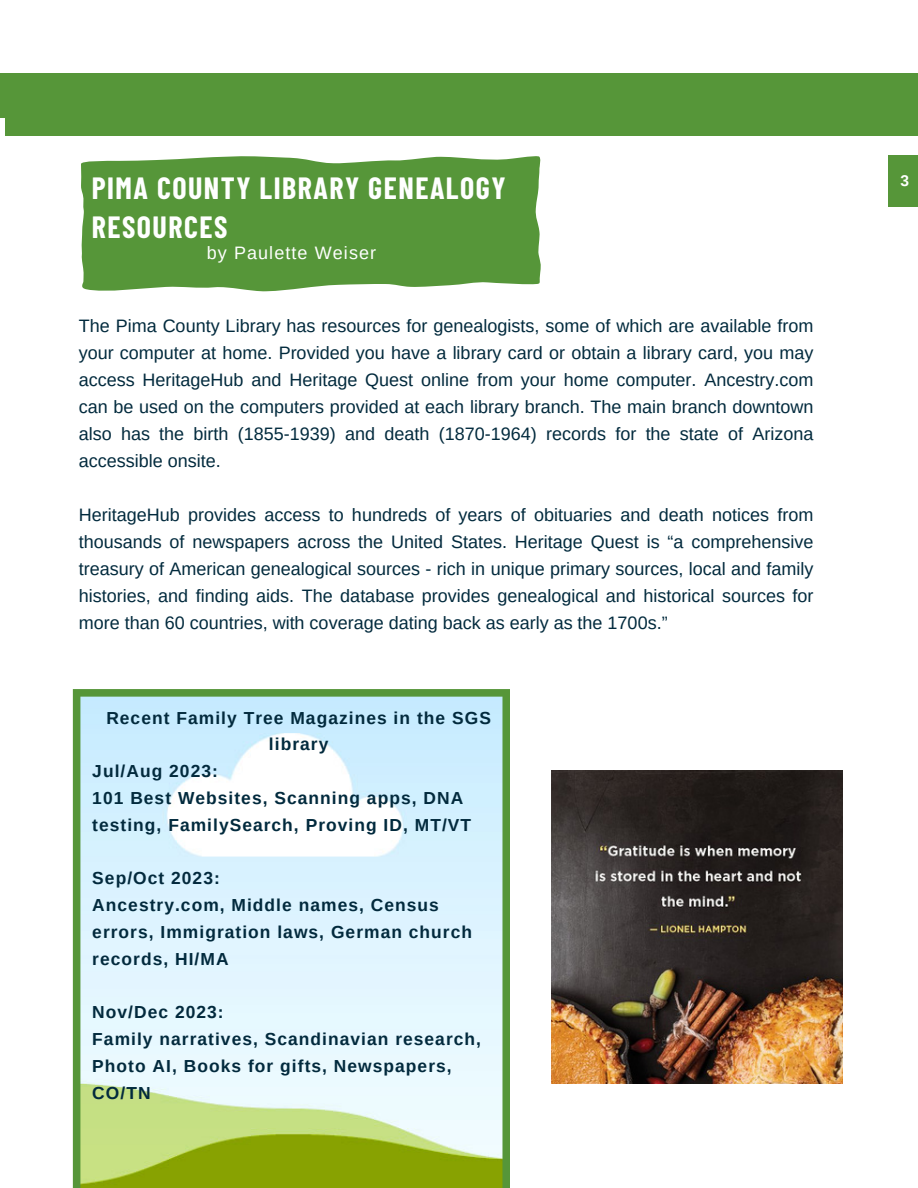
<style>
.page{position:relative;width:918px;height:1188px;background:#fff}
.page>*{position:absolute;margin:0;border:0;box-sizing:border-box;transform-origin:0 0}
.t1{font:700 30px/38.2px "Barlow Condensed";letter-spacing:.05em;color:#fefffe}
.t2{font:18px/27px "Arimo";color:#022a3d;text-align:justify}
.t3{font:18px "Arimo";letter-spacing:.06em;color:#fefffe}
.t4{font:700 17.4px/26.8px "Arimo";letter-spacing:.06em;color:#022a3d}
.t5{font:700 15.45px "Arimo";color:#fff}
</style>
<div class="page">
<div style="left:0;top:73px;width:918px;height:44px;background:#569639"></div>
<div style="left:5px;top:91px;width:913px;height:44px;background:#569639"></div>
<div style="left:888px;top:155px;width:30px;height:52px;background:#569639"></div>
<img style="left:552px;top:770px;width:291px;height:314px">
<svg style="left:81px;top:156px;width:460px;height:136px;background:#629d47"></svg>
<svg style="left:73px;top:689px;width:437px;height:499px;background:#d1e8d9"></svg>
<p class="t1" style="left:92px;top:168px;width:415px">PIMA COUNTY LIBRARY GENEALOGY<br>RESOURCES</p>
<p class="t3" style="left:207px;top:243px;width:171px">by Paulette Weiser</p>
<p class="t2" style="left:79px;top:312px;width:736px">The Pima County Library has resources for genealogists, some of which are available from your computer at home. Provided you have a library card or obtain a library card, you may access HeritageHub and Heritage Quest online from your home computer. Ancestry.com can be used on the computers provided at each library branch. The main branch downtown also has the birth (1855-1939) and death (1870-1964) records for the state of Arizona accessible onsite.</p>
<p class="t2" style="left:79px;top:501px;width:736px">HeritageHub provides access to hundreds of years of obituaries and death notices from thousands of newspapers across the United States. Heritage Quest is “a comprehensive treasury of American genealogical sources - rich in unique primary sources, local and family histories, and finding aids. The database provides genealogical and historical sources for more than 60 countries, with coverage dating back as early as the 1700s.”</p>
<p class="t4" style="left:106px;top:704px;width:386px;text-align:center">Recent Family Tree Magazines in the SGS library</p>
<p class="t4" style="left:92px;top:758px;width:127px">Jul/Aug 2023:</p>
<p class="t4" style="left:92px;top:785px;width:380px">101 Best Websites, Scanning apps, DNA testing, FamilySearch, Proving ID, MT/VT</p>
<p class="t4" style="left:92px;top:865px;width:129px">Sep/Oct 2023:</p>
<p class="t4" style="left:92px;top:892px;width:381px">Ancestry.com, Middle names, Census errors, Immigration laws, German church records, HI/MA</p>
<p class="t4" style="left:92px;top:999px;width:133px">Nov/Dec 2023:</p>
<p class="t4" style="left:92px;top:1026px;width:390px">Family narratives, Scandinavian research,<br>Photo AI, Books for gifts, Newspapers,<br>CO/TN</p>
<p class="t5" style="left:901px;top:172px;width:10px">3</p>
</div>
